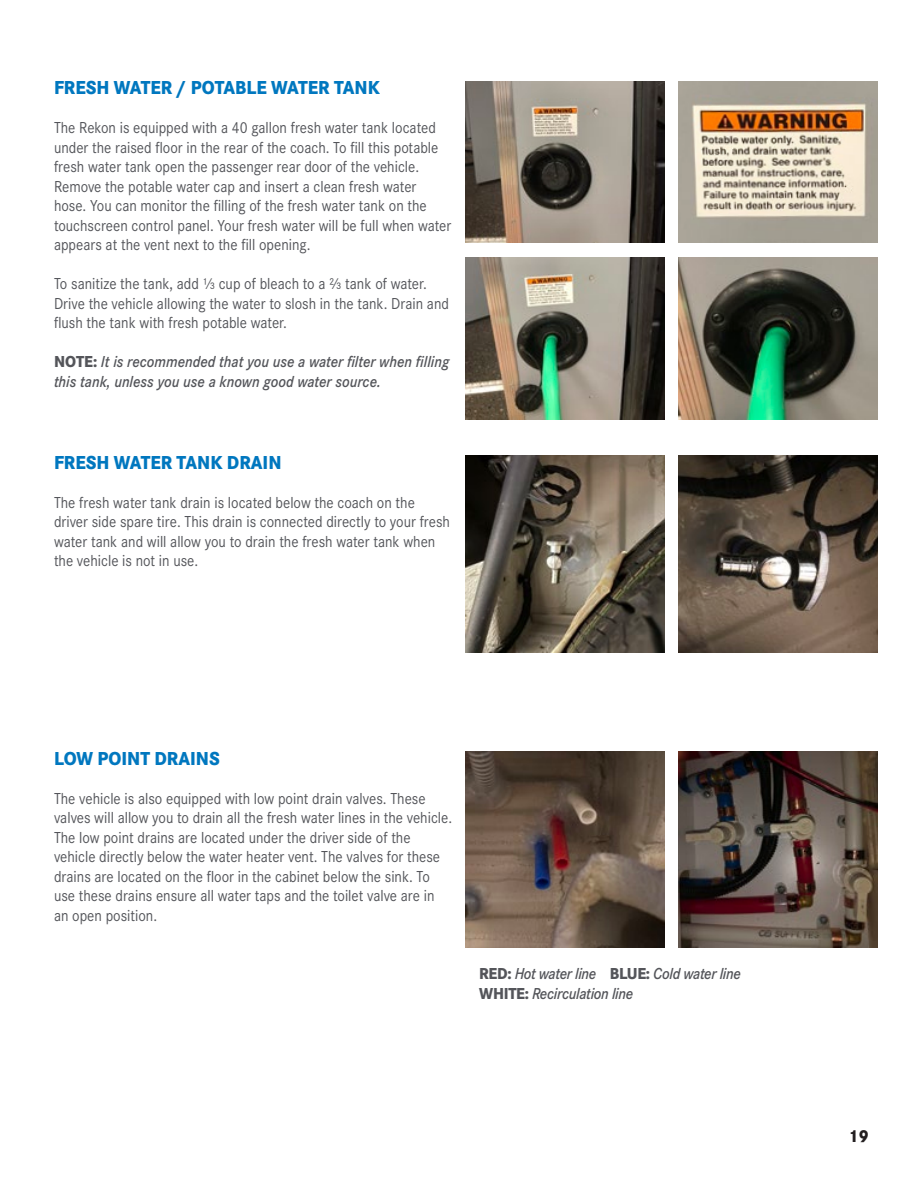
<style>
.page{position:relative;width:918px;height:1188px;background:#fff}
.page>*{position:absolute;margin:0;border:0;box-sizing:border-box;transform-origin:0 0}
.Indented_Body{font:800 19.5px "Corporate S Pro";color:#0077bf;scale:.9 1}
.t1{font:800 18px "Corporate S Pro";color:#231f20;scale:.9 1}
.Indented_Body-2{font:16.5px/19.5px "Corporate S Pro";color:#54555a;scale:.9 1}
.Indented_Body-3{font:italic 600 16.5px/19.5px "Corporate S Pro";color:#54555a;scale:.9 1}
.Indented_Body-4{font:italic 600 16.5px "Corporate S Pro";letter-spacing:-.02em;color:#54555a;scale:.9 1}
.s1{font-weight:800;font-style:normal}
</style>
<div class="page">
<img style="left:466px;top:257px;width:199px;height:162px">
<img style="left:466px;top:81px;width:199px;height:162px">
<img style="left:678px;top:81px;width:200px;height:162px">
<img style="left:678px;top:257px;width:199px;height:162px">
<img style="left:678px;top:456px;width:200px;height:196px">
<img style="left:678px;top:751px;width:200px;height:197px">
<img style="left:466px;top:456px;width:199px;height:196px">
<img style="left:466px;top:752px;width:199px;height:196px">
<p class="Indented_Body" style="left:54px;top:72px;width:364px">FRESH WATER / POTABLE WATER TANK</p>
<p class="Indented_Body-2" style="left:54px;top:117px;width:443px">The Rekon is equipped with a 40 gallon fresh water tank located under the raised floor in the rear of the coach. To fill this potable fresh water tank open the passenger rear door of the vehicle.<br>Remove the potable water cap and insert a clean fresh water hose. You can monitor the filling of the fresh water tank on the touchscreen control panel. Your fresh water will be full when water appears at the vent next to the fill opening.</p>
<p class="Indented_Body-2" style="left:54px;top:273px;width:440px">To sanitize the tank, add ⅓ cup of bleach to a ⅔ tank of water.<br>Drive the vehicle allowing the water to slosh in the tank. Drain and flush the tank with fresh potable water.</p>
<p class="Indented_Body-3" style="left:54px;top:351px;width:441px"><span class="s1">NOTE:</span> It is recommended that you use a water filter when filling this tank, unless you use a known good water source.</p>
<p class="Indented_Body" style="left:54px;top:447px;width:254px">FRESH WATER TANK DRAIN</p>
<p class="Indented_Body-2" style="left:54px;top:492px;width:442px">The fresh water tank drain is located below the coach on the driver side spare tire. This drain is connected directly to your fresh water tank and will allow you to drain the fresh water tank when the vehicle is not in use.</p>
<p class="Indented_Body" style="left:54px;top:742px;width:186px">LOW POINT DRAINS</p>
<p class="Indented_Body-2" style="left:54px;top:787px;width:444px">The vehicle is also equipped with low point drain valves. These valves will allow you to drain all the fresh water lines in the vehicle.<br>The low point drains are located under the driver side of the vehicle directly below the water heater vent. The valves for these drains are located on the floor in the cabinet below the sink. To use these drains ensure all water taps and the toilet valve are in an open position.</p>
<p class="Indented_Body-4" style="left:479px;top:961px;width:292px"><span class="s1">RED:</span> Hot water line <span class="s1">BLUE:</span> Cold water line</p>
<p class="Indented_Body-4" style="left:479px;top:981px;width:173px"><span class="s1">WHITE:</span> Recirculation line</p>
<p class="t1" style="left:849px;top:1121px;width:24px">19</p>
</div>
